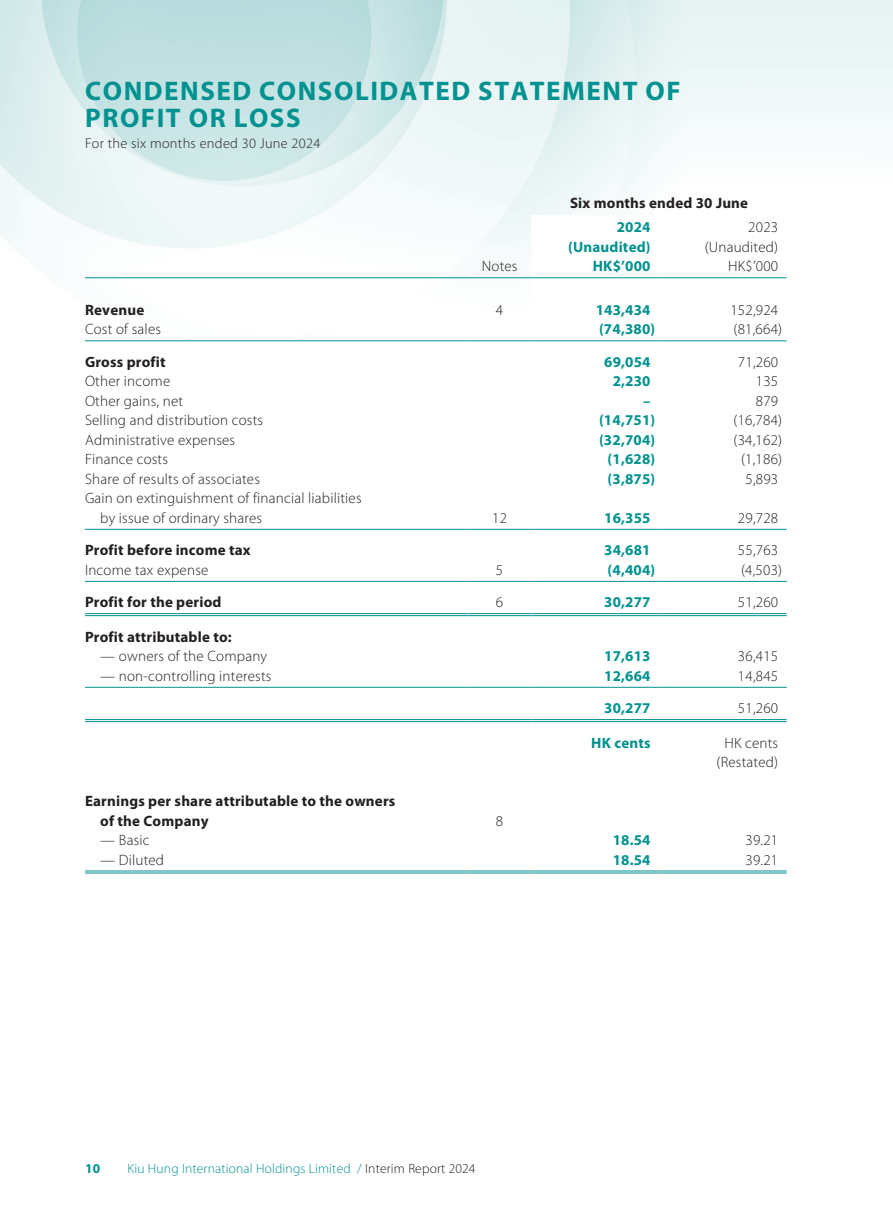
<style>
.page{position:relative;width:893px;height:1212px;background:#fff}
.page>*{position:absolute;margin:0;border:0;box-sizing:border-box;transform-origin:0 0}
.t1{font:700 27px "Myriad Pro";letter-spacing:.055em;color:#009290}
._00_txt{font:300 15px "Myriad Pro";letter-spacing:.015em;color:#231f20}
._50_Table_txt{font:300 15px "Myriad Pro";letter-spacing:.015em;color:#231f20}
._50_Table_txt-2{font:700 15px "Myriad Pro";letter-spacing:.01em;color:#009290}
._00_txt-2{font:700 15px "Myriad Pro";letter-spacing:.01em;color:#231f20}
._50_Table_txt-3{font:700 15px "Myriad Pro";letter-spacing:.01em;color:#231f20}
.t2{font:300 14.25px "Myriad Pro";letter-spacing:.025em;color:#231f20}
.t3{font:300 13.5px "Myriad Pro";letter-spacing:.015em;color:#009290}
.t4{font:700 13.5px "Myriad Pro";color:#009290}
.s1{color:#231f20}
</style>
<div class="page">
<img style="left:0;top:0;width:893px;height:874px">
<svg style="left:531px;top:215px;width:128px;height:657px"></svg>
<hr style="left:85px;top:277px;width:383px;height:1px;background:#009290">
<hr style="left:468px;top:277px;width:63px;height:1px;background:#009290">
<hr style="left:531px;top:277px;width:128px;height:1px;background:#009290">
<hr style="left:659px;top:277px;width:128px;height:1px;background:#009290">
<hr style="left:85px;top:340px;width:383px;height:1px;background:#009290">
<hr style="left:468px;top:340px;width:63px;height:1px;background:#009290">
<hr style="left:531px;top:340px;width:128px;height:1px;background:#009290">
<hr style="left:659px;top:340px;width:128px;height:1px;background:#009290">
<hr style="left:85px;top:529px;width:383px;height:1px;background:#009290">
<hr style="left:468px;top:529px;width:63px;height:1px;background:#009290">
<hr style="left:531px;top:529px;width:128px;height:1px;background:#009290">
<hr style="left:659px;top:529px;width:128px;height:1px;background:#009290">
<hr style="left:85px;top:581px;width:383px;height:1px;background:#009290">
<hr style="left:468px;top:581px;width:63px;height:1px;background:#009290">
<hr style="left:531px;top:581px;width:128px;height:1px;background:#009290">
<hr style="left:659px;top:581px;width:128px;height:1px;background:#009290">
<hr style="left:85px;top:613px;width:383px;height:1px;background:#009290">
<hr style="left:85px;top:615px;width:383px;height:1px;background:#009290">
<hr style="left:468px;top:613px;width:63px;height:1px;background:#009290">
<hr style="left:468px;top:615px;width:63px;height:1px;background:#009290">
<hr style="left:531px;top:613px;width:128px;height:1px;background:#009290">
<hr style="left:531px;top:615px;width:128px;height:1px;background:#009290">
<hr style="left:659px;top:613px;width:128px;height:1px;background:#009290">
<hr style="left:659px;top:615px;width:128px;height:1px;background:#009290">
<hr style="left:85px;top:687px;width:383px;height:1px;background:#009290">
<hr style="left:468px;top:687px;width:63px;height:1px;background:#009290">
<hr style="left:531px;top:687px;width:128px;height:1px;background:#009290">
<hr style="left:659px;top:687px;width:128px;height:1px;background:#009290">
<hr style="left:85px;top:719px;width:383px;height:1px;background:#009290">
<hr style="left:85px;top:721px;width:383px;height:1px;background:#009290">
<hr style="left:468px;top:719px;width:63px;height:1px;background:#009290">
<hr style="left:468px;top:721px;width:63px;height:1px;background:#009290">
<hr style="left:531px;top:719px;width:128px;height:1px;background:#009290">
<hr style="left:531px;top:721px;width:128px;height:1px;background:#009290">
<hr style="left:659px;top:719px;width:128px;height:1px;background:#009290">
<hr style="left:659px;top:721px;width:128px;height:1px;background:#009290">
<hr style="left:85px;top:870px;width:383px;height:1px;background:#009290">
<hr style="left:85px;top:872px;width:383px;height:1px;background:#009290">
<hr style="left:468px;top:870px;width:63px;height:1px;background:#009290">
<hr style="left:468px;top:872px;width:63px;height:1px;background:#009290">
<hr style="left:531px;top:870px;width:128px;height:1px;background:#009290">
<hr style="left:531px;top:872px;width:128px;height:1px;background:#009290">
<hr style="left:659px;top:870px;width:128px;height:1px;background:#009290">
<hr style="left:659px;top:872px;width:128px;height:1px;background:#009290">
<p class="t1" style="left:85px;top:73px;width:597px">CONDENSED CONSOLIDATED STATEMENT OF</p>
<p class="t1" style="left:85px;top:100px;width:217px">PROFIT OR LOSS</p>
<p class="t2" style="left:85px;top:135px;width:237px">For the six months ended 30 June 2024</p>
<p class="_50_Table_txt-3" style="left:570px;top:194px;width:180px">Six months ended 30 June</p>
<p class="_50_Table_txt-2" style="left:617px;top:217px;width:35px">2024</p>
<p class="_50_Table_txt" style="left:748px;top:218px;width:31px">2023</p>
<p class="_50_Table_txt-2" style="left:568px;top:237px;width:84px">(Unaudited)</p>
<p class="_50_Table_txt" style="left:705px;top:238px;width:75px">(Unaudited)</p>
<p class="_50_Table_txt" style="left:482px;top:257px;width:37px">Notes</p>
<p class="_50_Table_txt-2" style="left:593px;top:256px;width:59px">HK$’000</p>
<p class="_50_Table_txt" style="left:728px;top:257px;width:51px">HK$’000</p>
<p class="_00_txt-2" style="left:85px;top:300px;width:61px">Revenue</p>
<p class="_50_Table_txt" style="left:496px;top:301px;width:9px">4</p>
<p class="_50_Table_txt-2" style="left:596px;top:300px;width:56px">143,434</p>
<p class="_50_Table_txt" style="left:730px;top:301px;width:49px">152,924</p>
<p class="_00_txt" style="left:85px;top:320px;width:78px">Cost of sales</p>
<p class="_50_Table_txt-2" style="left:599px;top:319px;width:58px">(74,380)</p>
<p class="_50_Table_txt" style="left:734px;top:320px;width:50px">(81,664)</p>
<p class="_00_txt-2" style="left:85px;top:352px;width:82px">Gross profit</p>
<p class="_50_Table_txt-2" style="left:604px;top:352px;width:48px">69,054</p>
<p class="_50_Table_txt" style="left:738px;top:353px;width:42px">71,260</p>
<p class="_00_txt" style="left:85px;top:372px;width:87px">Other income</p>
<p class="_50_Table_txt-2" style="left:613px;top:371px;width:39px">2,230</p>
<p class="_50_Table_txt" style="left:756px;top:372px;width:24px">135</p>
<p class="_00_txt" style="left:85px;top:392px;width:100px">Other gains, net</p>
<p class="_50_Table_txt-2" style="left:643px;top:391px;width:9px">–</p>
<p class="_50_Table_txt" style="left:756px;top:392px;width:24px">879</p>
<p class="_00_txt" style="left:85px;top:411px;width:180px">Selling and distribution costs</p>
<p class="_50_Table_txt-2" style="left:599px;top:410px;width:58px">(14,751)</p>
<p class="_50_Table_txt" style="left:734px;top:411px;width:50px">(16,784)</p>
<p class="_00_txt" style="left:85px;top:431px;width:152px">Administrative expenses</p>
<p class="_50_Table_txt-2" style="left:599px;top:430px;width:58px">(32,704)</p>
<p class="_50_Table_txt" style="left:734px;top:431px;width:50px">(34,162)</p>
<p class="_00_txt" style="left:85px;top:450px;width:85px">Finance costs</p>
<p class="_50_Table_txt-2" style="left:608px;top:449px;width:49px">(1,628)</p>
<p class="_50_Table_txt" style="left:741px;top:450px;width:43px">(1,186)</p>
<p class="_00_txt" style="left:85px;top:470px;width:176px">Share of results of associates</p>
<p class="_50_Table_txt-2" style="left:608px;top:469px;width:49px">(3,875)</p>
<p class="_50_Table_txt" style="left:745px;top:470px;width:34px">5,893</p>
<p class="_00_txt" style="left:85px;top:489px;width:278px">Gain on extinguishment of financial liabilities</p>
<p class="_00_txt" style="left:100px;top:509px;width:163px">by issue of ordinary shares</p>
<p class="_50_Table_txt" style="left:492px;top:509px;width:16px">12</p>
<p class="_50_Table_txt-2" style="left:604px;top:508px;width:48px">16,355</p>
<p class="_50_Table_txt" style="left:738px;top:509px;width:42px">29,728</p>
<p class="_00_txt-2" style="left:85px;top:540px;width:167px">Profit before income tax</p>
<p class="_50_Table_txt-2" style="left:604px;top:540px;width:48px">34,681</p>
<p class="_50_Table_txt" style="left:738px;top:541px;width:42px">55,763</p>
<p class="_00_txt" style="left:85px;top:561px;width:125px">Income tax expense</p>
<p class="_50_Table_txt" style="left:496px;top:561px;width:9px">5</p>
<p class="_50_Table_txt-2" style="left:608px;top:560px;width:49px">(4,404)</p>
<p class="_50_Table_txt" style="left:741px;top:561px;width:43px">(4,503)</p>
<p class="_00_txt-2" style="left:85px;top:592px;width:138px">Profit for the period</p>
<p class="_50_Table_txt" style="left:496px;top:593px;width:9px">6</p>
<p class="_50_Table_txt-2" style="left:604px;top:592px;width:48px">30,277</p>
<p class="_50_Table_txt" style="left:738px;top:593px;width:42px">51,260</p>
<p class="_00_txt-2" style="left:85px;top:627px;width:148px">Profit attributable to:</p>
<p class="_00_txt" style="left:100px;top:647px;width:168px">— owners of the Company</p>
<p class="_50_Table_txt-2" style="left:604px;top:646px;width:48px">17,613</p>
<p class="_50_Table_txt" style="left:738px;top:647px;width:42px">36,415</p>
<p class="_00_txt" style="left:100px;top:667px;width:173px">— non-controlling interests</p>
<p class="_50_Table_txt-2" style="left:604px;top:666px;width:48px">12,664</p>
<p class="_50_Table_txt" style="left:738px;top:667px;width:42px">14,845</p>
<p class="_50_Table_txt-2" style="left:604px;top:698px;width:48px">30,277</p>
<p class="_50_Table_txt" style="left:738px;top:699px;width:42px">51,260</p>
<p class="_50_Table_txt-2" style="left:591px;top:733px;width:61px">HK cents</p>
<p class="_50_Table_txt" style="left:724px;top:733px;width:55px">HK cents</p>
<p class="_50_Table_txt" style="left:716px;top:753px;width:63px">(Restated)</p>
<p class="_00_txt-2" style="left:85px;top:791px;width:312px">Earnings per share attributable to the owners</p>
<p class="_00_txt-2" style="left:100px;top:811px;width:110px">of the Company</p>
<p class="_50_Table_txt" style="left:496px;top:811px;width:9px">8</p>
<p class="_00_txt" style="left:100px;top:831px;width:51px">— Basic</p>
<p class="_50_Table_txt-2" style="left:613px;top:830px;width:39px">18.54</p>
<p class="_50_Table_txt" style="left:745px;top:831px;width:34px">39.21</p>
<p class="_00_txt" style="left:100px;top:850px;width:65px">— Diluted</p>
<p class="_50_Table_txt-2" style="left:613px;top:850px;width:39px">18.54</p>
<p class="_50_Table_txt" style="left:745px;top:850px;width:34px">39.21</p>
<p class="t4" style="left:85px;top:1159px;width:17px">10</p>
<p class="t3" style="left:128px;top:1160px;width:349px">Kiu Hung International Holdings Limited / <span class="s1">Interim Report 2024</span></p>
</div>
